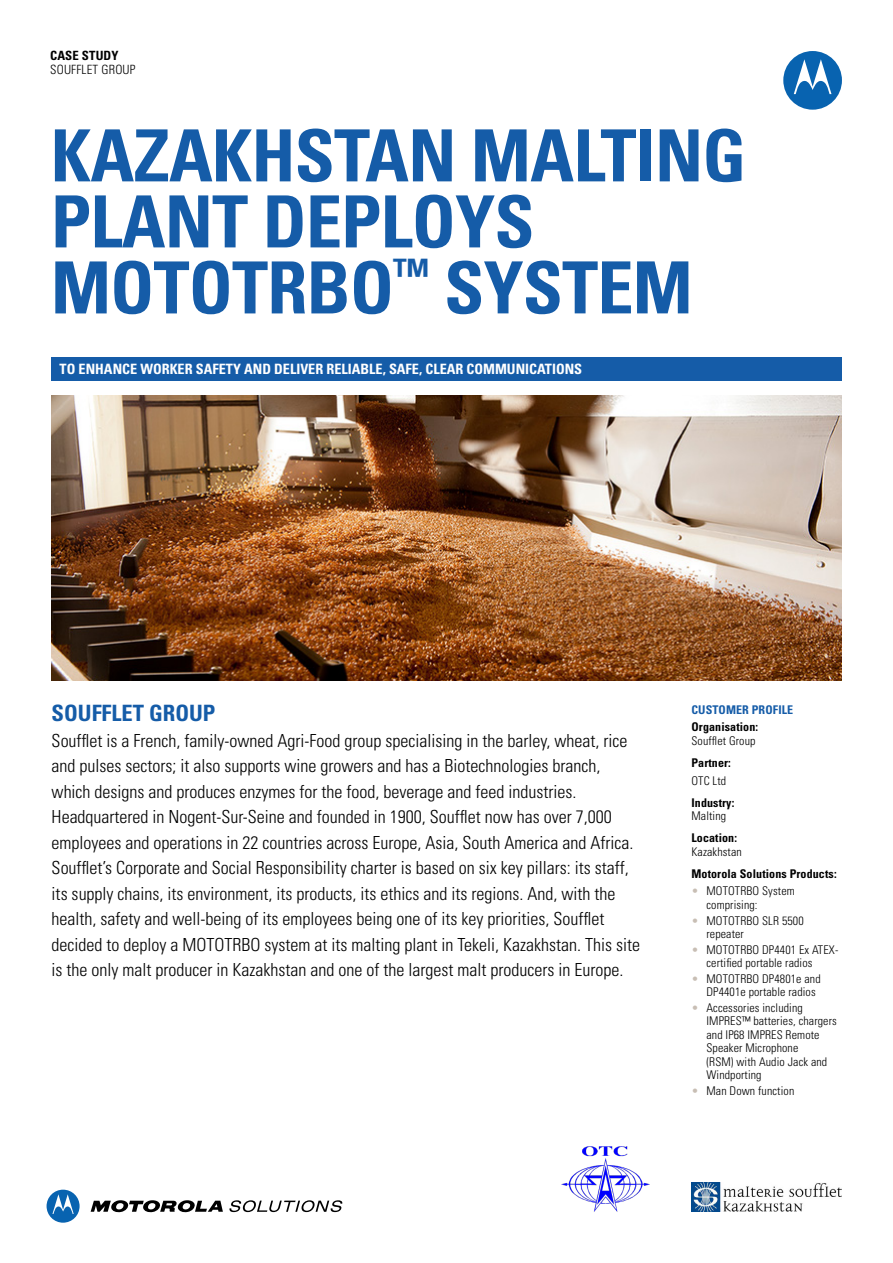
<style>
.page{position:relative;width:893px;height:1263px;background:#fff}
.page>*{position:absolute;margin:0;border:0;box-sizing:border-box;transform-origin:0 0}
.t1{font:700 condensed 72px/66px "Univers LT Std";letter-spacing:-.01em;color:#155ca8}
.t2{font:700 condensed 22.5px "Univers LT Std";color:#155ca8}
.t3{font:300 condensed 18px/25.5px "Univers LT Std";color:#000}
.t4{font:700 condensed 14.25px "Univers LT Std";color:#fff}
.t5{font:300 condensed 12.75px "Univers LT Std";letter-spacing:.015em;color:#000}
.t6{font:700 condensed 12.75px "Univers LT Std";letter-spacing:.01em;color:#000}
.t7{font:300 condensed 12px/13.5px "Univers LT Std";letter-spacing:.01em;color:#000}
.t8{font:700 condensed 12px "Univers LT Std";letter-spacing:.01em;color:#000}
.t9{font:700 condensed 12px "Univers LT Std";letter-spacing:.01em;color:#155ca8}
.s1{color:#c8beb4}
</style>
<div class="page">
<div style="left:783px;top:51px;width:59px;height:59px;background:#0863b0;border-radius:50%"></div>
<svg style="left:794px;top:59px;width:37px;height:35px"></svg>
<svg style="left:91px;top:1200px;width:132px;height:13px"></svg>
<svg style="left:47px;top:1190px;width:33px;height:33px"></svg>
<svg style="left:229px;top:1200px;width:113px;height:12px"></svg>
<img style="left:51px;top:396px;width:791px;height:285px">
<div style="left:51px;top:357px;width:791px;height:23px;background:#155ca8"></div>
<img style="left:691px;top:1182px;width:151px;height:30px">
<img style="left:561px;top:1146px;width:89px;height:66px">
<p class="t6" style="left:50px;top:48px;width:70px">CASE STUDY</p>
<p class="t5" style="left:50px;top:62px;width:87px">SOUFFLET GROUP</p>
<h1 class="t1" style="left:51px;top:122px;width:697px">KAZAKHSTAN MALTING<br>PLANT DEPLOYS<br>MOTOTRBO<sup>™</sup> SYSTEM</h1>
<p class="t4" style="left:60px;top:360px;width:524px">TO ENHANCE WORKER SAFETY AND DELIVER RELIABLE, SAFE, CLEAR COMMUNICATIONS</p>
<p class="t2" style="left:52px;top:699px;width:165px">SOUFFLET GROUP</p>
<p class="t3" style="left:52px;top:728px;width:590px">Soufflet is a French, family-owned Agri-Food group specialising in the barley, wheat, rice and pulses sectors; it also supports wine growers and has a Biotechnologies branch, which designs and produces enzymes for the food, beverage and feed industries.<br>Headquartered in Nogent-Sur-Seine and founded in 1900, Soufflet now has over 7,000 employees and operations in 22 countries across Europe, Asia, South America and Africa.<br>Soufflet’s Corporate and Social Responsibility charter is based on six key pillars: its staff, its supply chains, its environment, its products, its ethics and its regions. And, with the health, safety and well-being of its employees being one of its key priorities, Soufflet decided to deploy a MOTOTRBO system at its malting plant in Tekeli, Kazakhstan. This site is the only malt producer in Kazakhstan and one of the largest malt producers in Europe.</p>
<p class="t9" style="left:691px;top:702px;width:103px">CUSTOMER PROFILE</p>
<p class="t8" style="left:691px;top:720px;width:68px">Organisation:</p>
<p class="t7" style="left:691px;top:734px;width:66px">Soufflet Group</p>
<p class="t8" style="left:691px;top:755px;width:41px">Partner:</p>
<p class="t7" style="left:691px;top:774px;width:36px">OTC Ltd</p>
<p class="t8" style="left:691px;top:795px;width:44px">Industry:</p>
<p class="t7" style="left:691px;top:809px;width:36px">Malting</p>
<p class="t8" style="left:691px;top:830px;width:47px">Location:</p>
<p class="t7" style="left:691px;top:845px;width:52px">Kazakhstan</p>
<p class="t8" style="left:691px;top:866px;width:147px">Motorola Solutions Products:</p>
<p class="t7" style="left:706px;top:884px;width:90px;text-indent:-15px"><span class="s1">•</span> MOTOTRBO System comprising:</p>
<p class="t7" style="left:706px;top:914px;width:99px;text-indent:-15px"><span class="s1">•</span> MOTOTRBO SLR 5500 repeater</p>
<p class="t7" style="left:706px;top:943px;width:133px;text-indent:-15px"><span class="s1">•</span> MOTOTRBO DP4401 Ex ATEX&shy;certified portable radios</p>
<p class="t7" style="left:706px;top:972px;width:116px;text-indent:-15px"><span class="s1">•</span> MOTOTRBO DP4801e and<br>DP4401e portable radios</p>
<p class="t7" style="left:706px;top:1001px;width:132px;text-indent:-15px"><span class="s1">•</span> Accessories including<br>IMPRES™ batteries, chargers and IP68 IMPRES Remote<br>Speaker Microphone<br>(RSM) with Audio Jack and<br>Windporting</p>
<p class="t7" style="left:691px;top:1084px;width:104px"><span class="s1">•</span> Man Down function</p>
</div>
